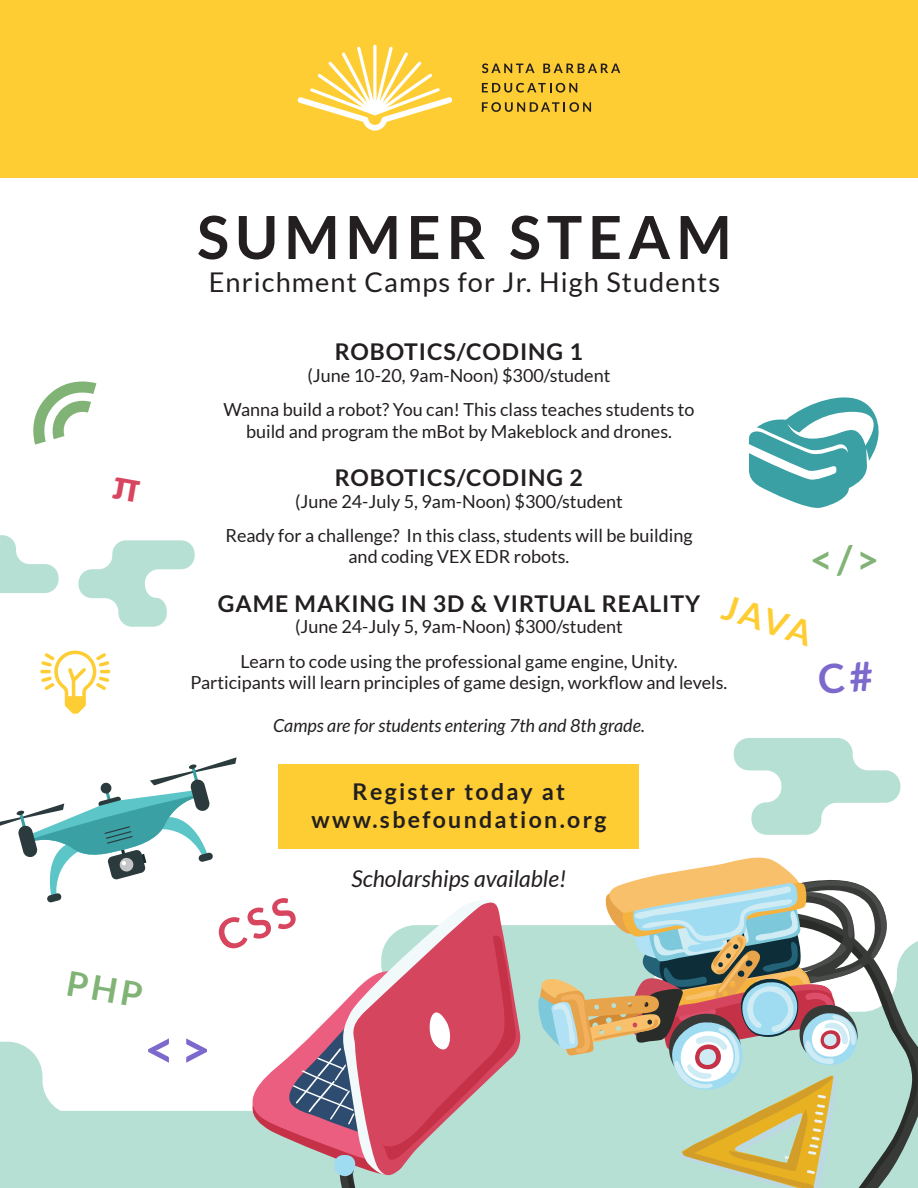
<style>
.page{position:relative;width:918px;height:1188px;background:#fff}
.page>*{position:absolute;margin:0;border:0;box-sizing:border-box;transform-origin:0 0}
.t1{font:700 59.4px "Lato";letter-spacing:.1em;color:#231f20}
.t2{font:700 52.5px "Lato";color:#7d69cc}
.t3{font:700 39.6px "Lato";color:#80b375}
.t4{font:700 34.5px "Lato";color:#fecd33}
.t5{font:27.15px "Lato";letter-spacing:.04em;color:#231f20}
.t6{font:700 23.1px "Lato";letter-spacing:.04em;color:#231f20}
.t7{font:700 23.1px "Lato";letter-spacing:.1em;color:#231f20}
.t8{font:italic 23.1px "Lato";color:#231f20}
.t9{font:18px/21.6px "Lato";color:#231f20;text-align:center}
.t10{font:italic 18px "Lato";color:#231f20}
</style>
<div class="page">
<div style="left:0;top:0;width:918px;height:177px;background:#fecd33"></div>
<svg style="left:297px;top:45px;width:156px;height:86px"></svg>
<svg style="left:482px;top:83px;width:95px;height:10px"></svg>
<svg style="left:482px;top:102px;width:109px;height:10px"></svg>
<svg style="left:543px;top:64px;width:77px;height:9px"></svg>
<svg style="left:482px;top:63px;width:53px;height:10px"></svg>
<div style="left:279px;top:764px;width:360px;height:85px;background:#fecd33"></div>
<svg style="left:0;top:535px;width:59px;height:58px"></svg>
<svg style="left:78px;top:540px;width:117px;height:87px"></svg>
<svg style="left:734px;top:738px;width:166px;height:97px"></svg>
<svg style="left:533px;top:857px;width:385px;height:161px"></svg>
<svg style="left:518px;top:1018px;width:400px;height:170px;background:#b7ceb9"></svg>
<svg style="left:33px;top:382px;width:63px;height:63px"></svg>
<svg style="left:40px;top:650px;width:70px;height:64px"></svg>
<svg style="left:749px;top:397px;width:130px;height:111px"></svg>
<svg style="left:0;top:757px;width:518px;height:431px"></svg>
<p class="t1" style="left:197px;top:203px;width:536px">SUMMER STEAM</p>
<p class="t5" style="left:209px;top:267px;width:513px">Enrichment Camps for Jr. High Students</p>
<p class="t6" style="left:335px;top:339px;width:250px">ROBOTICS/CODING 1</p>
<p class="t9" style="left:308px;top:365px;width:304px">(June 10-20, 9am-Noon) $300/student</p>
<p class="t9" style="left:224px;top:399px;width:472px">Wanna build a robot? You can! This class teaches students to build and program the mBot by Makeblock and drones.</p>
<p class="t6" style="left:335px;top:464px;width:250px">ROBOTICS/CODING 2</p>
<p class="t9" style="left:295px;top:490px;width:329px">(June 24-July 5, 9am-Noon) $300/student</p>
<p class="t9" style="left:225px;top:524px;width:469px">Ready for a challenge? In this class, students will be building and coding VEX EDR robots.</p>
<p class="t6" style="left:218px;top:590px;width:484px">GAME MAKING IN 3D &amp; VIRTUAL REALITY</p>
<p class="t9" style="left:295px;top:616px;width:329px">(June 24-July 5, 9am-Noon) $300/student</p>
<p class="t9" style="left:191px;top:650px;width:538px">Learn to code using the professional game engine, Unity.<br>Participants will learn principles of game design, workflow and levels.</p>
<p class="t10" style="left:273px;top:716px;width:373px">Camps are for students entering 7th and 8th grade.</p>
<p class="t3" style="left:810px;top:537px;width:71px">&lt;/&gt;</p>
<p class="t4" style="left:730px;top:587px;width:94px;rotate:18deg">JAVA</p>
<p class="t2" style="left:144px;top:1019px;width:68px">&lt;&gt;</p>
<p class="t7" style="left:353px;top:779px;width:214px">Register today at</p>
<p class="t7" style="left:312px;top:806px;width:296px">www.sbefoundation.org</p>
<p class="t8" style="left:351px;top:865px;width:216px">Scholarships available!</p>
</div>
